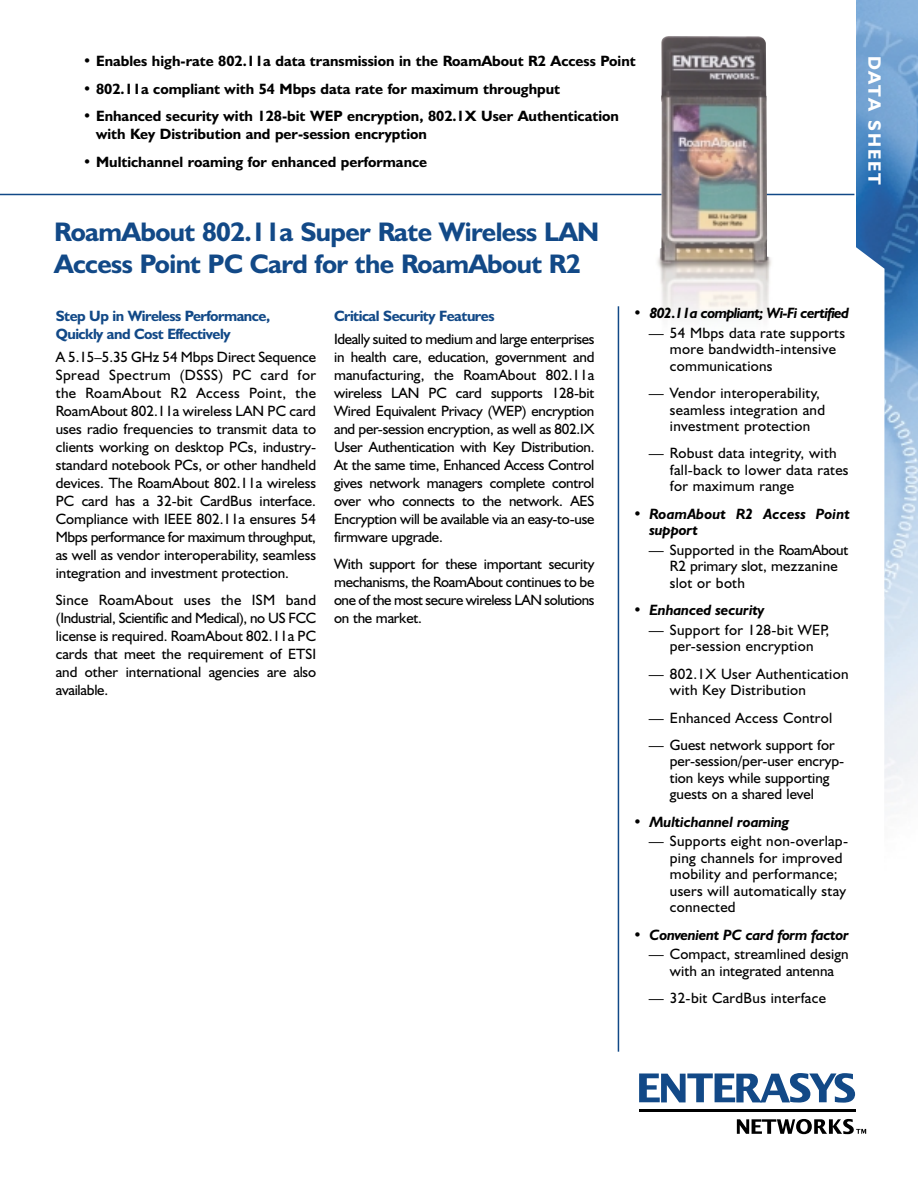
<style>
.page{position:relative;width:918px;height:1188px;background:#fff}
.page>*{position:absolute;margin:0;border:0;box-sizing:border-box;transform-origin:0 0}
.t1{font:700 27px/32.4px "Humanist 521 BT";letter-spacing:-.02em;color:#124987}
.t2{font:700 18px "Humanist 521 BT";letter-spacing:.11em;color:#fff}
.t3{font:15px/18px "Humanist 521 BT";letter-spacing:.02em;color:#000}
.t4{font:700 15px/18px "Humanist 521 BT";color:#000}
.t5{font:15px/16.5px "Humanist 521 BT";color:#000}
.t6{font:700 15px/18px "Humanist 521 BT";letter-spacing:-.035em;color:#124987}
.t7{font:italic 700 15px "Humanist 521 BT";letter-spacing:-.01em;color:#000}
.t8{font:italic 700 15px "Humanist 521 BT";letter-spacing:-.045em;color:#000}
.t9{font:italic 700 15px/16.5px "Humanist 521 BT";letter-spacing:.01em;color:#000}
</style>
<div class="page">
<img style="left:857px;top:0;width:61px;height:798px">
<hr style="left:618px;top:306px;width:1px;height:746px;background:#124987">
<hr style="left:0;top:194px;width:854px;height:1px;background:#124987">
<img style="left:653px;top:36px;width:127px;height:211px">
<svg style="left:639px;top:247px;width:246px;height:888px"></svg>
<hr style="left:639px;top:1110px;width:216px;height:2px;background:#000">
<p class="t4" style="left:83px;top:53px;width:555px">• Enables high-rate 802.11a data transmission in the RoamAbout R2 Access Point</p>
<p class="t4" style="left:83px;top:81px;width:479px">• 802.11a compliant with 54 Mbps data rate for maximum throughput</p>
<p class="t4" style="left:96px;top:109px;width:524px;text-indent:-13px">• Enhanced security with 128-bit WEP encryption, 802.1X User Authentication with Key Distribution and per-session encryption</p>
<p class="t4" style="left:83px;top:155px;width:346px">• Multichannel roaming for enhanced performance</p>
<h1 class="t1" style="left:54px;top:218px;width:547px">RoamAbout 802.11a Super Rate Wireless LAN<br>Access Point PC Card for the RoamAbout R2</h1>
<p class="t6" style="left:56px;top:308px;width:216px">Step Up in Wireless Performance,<br>Quickly and Cost Effectively</p>
<p class="t3" style="left:56px;top:350px;width:262px;text-align:justify">A 5.15–5.35 GHz 54 Mbps Direct Sequence Spread Spectrum (DSSS) PC card for the RoamAbout R2 Access Point, the RoamAbout 802.11a wireless LAN PC card uses radio frequencies to transmit data to clients working on desktop PCs, industry&shy;standard notebook PCs, or other handheld devices. The RoamAbout 802.11a wireless PC card has a 32-bit CardBus interface.<br>Compliance with IEEE 802.11a ensures 54<br>Mbps performance for maximum throughput, as well as vendor interoperability, seamless integration and investment protection.</p>
<p class="t3" style="left:56px;top:592px;width:262px;text-align:justify">Since RoamAbout uses the ISM band (Industrial, Scientific and Medical), no US FCC license is required. RoamAbout 802.11a PC cards that meet the requirement of ETSI and other international agencies are also available.</p>
<p class="t6" style="left:334px;top:308px;width:162px">Critical Security Features</p>
<p class="t3" style="left:334px;top:332px;width:262px;text-align:justify">Ideally suited to medium and large enterprises in health care, education, government and manufacturing, the RoamAbout 802.11a wireless LAN PC card supports 128-bit Wired Equivalent Privacy (WEP) encryption and per-session encryption, as well as 802.IX User Authentication with Key Distribution.<br>At the same time, Enhanced Access Control gives network managers complete control over who connects to the network. AES Encryption will be available via an easy-to-use firmware upgrade.</p>
<p class="t3" style="left:334px;top:556px;width:262px;text-align:justify">With support for these important security mechanisms, the RoamAbout continues to be one of the most secure wireless LAN solutions on the market.</p>
<p class="t8" style="left:633px;top:308px;width:217px">• 802.11a compliant; Wi-Fi certified</p>
<p class="t3" style="left:670px;top:326px;width:177px;line-height:16.5px;text-indent:-21px">— 54 Mbps data rate supports more bandwidth-intensive communications</p>
<p class="t3" style="left:670px;top:386px;width:157px;line-height:16.5px;text-indent:-21px">— Vendor interoperability, seamless integration and investment protection</p>
<p class="t3" style="left:670px;top:447px;width:180px;line-height:16.5px;text-indent:-21px">— Robust data integrity, with fall-back to lower data rates for maximum range</p>
<p class="t9" style="left:650px;top:507px;width:202px;text-indent:-16px">• RoamAbout R2 Access Point support</p>
<p class="t3" style="left:670px;top:543px;width:180px;line-height:16.5px;text-indent:-21px">— Supported in the RoamAbout<br>R2 primary slot, mezzanine slot or both</p>
<p class="t7" style="left:633px;top:605px;width:133px">• Enhanced security</p>
<p class="t3" style="left:649px;top:623px;width:182px;line-height:16.5px;text-align:center">— Support for 128-bit WEP, per-session encryption</p>
<p class="t3" style="left:670px;top:667px;width:180px;line-height:16.5px;text-indent:-21px">— 802.1X User Authentication with Key Distribution</p>
<p class="t3" style="left:649px;top:710px;width:185px">— Enhanced Access Control</p>
<p class="t5" style="left:670px;top:738px;width:176px;text-indent:-21px">— Guest network support for per-session/per-user encryp&shy;tion keys while supporting guests on a shared level</p>
<p class="t7" style="left:633px;top:816px;width:158px">• Multichannel roaming</p>
<p class="t3" style="left:670px;top:835px;width:180px;line-height:16.5px;text-indent:-21px">— Supports eight non-overlap&shy;ping channels for improved mobility and performance; users will automatically stay connected</p>
<p class="t7" style="left:633px;top:929px;width:217px">• Convenient PC card form factor</p>
<p class="t3" style="left:649px;top:948px;width:201px;line-height:16.5px;text-align:center">— Compact, streamlined design with an integrated antenna</p>
<p class="t3" style="left:649px;top:991px;width:179px">— 32-bit CardBus interface</p>
<p class="t2" style="left:881px;top:56px;width:131px;rotate:90deg">DATA SHEET</p>
</div>
